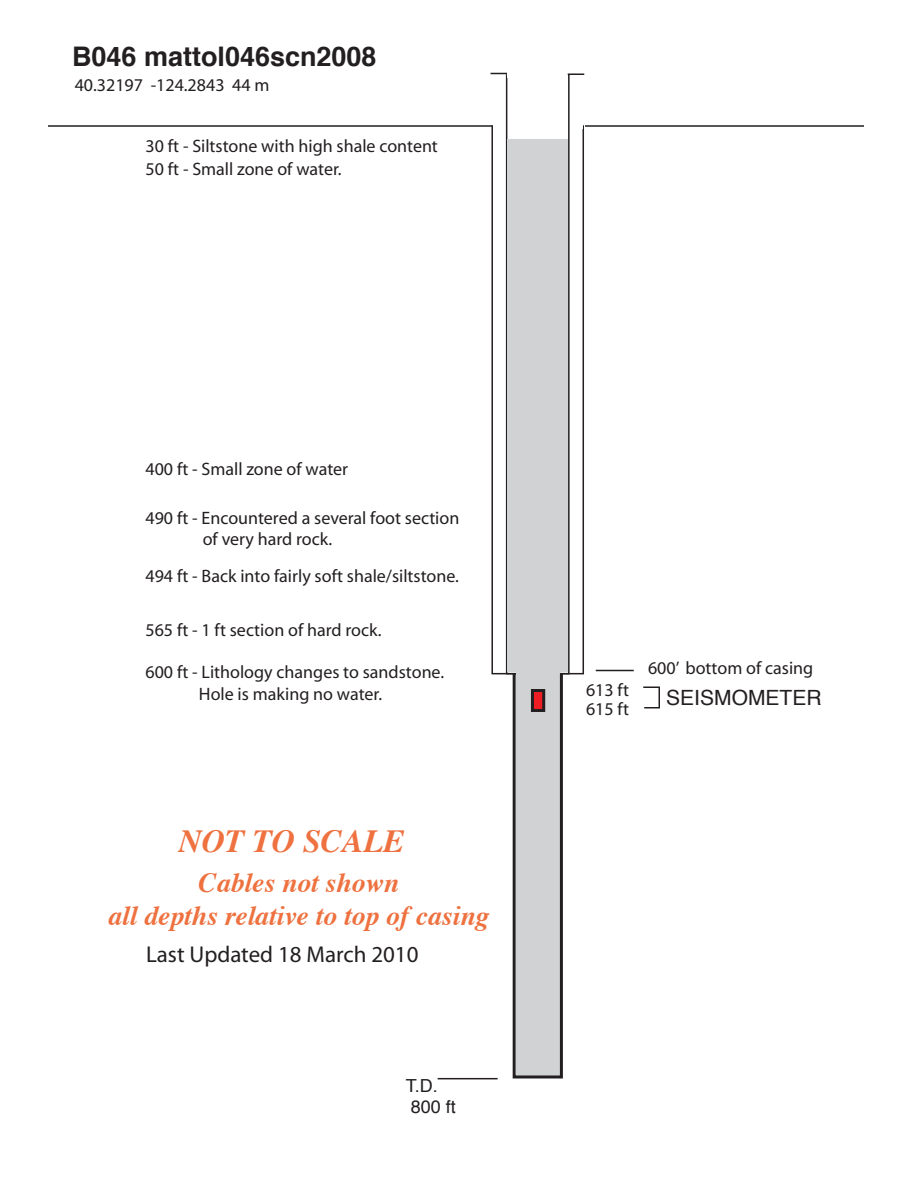
<style>
.page{position:relative;width:918px;height:1188px;background:#fff}
.page>*{position:absolute;margin:0;border:0;box-sizing:border-box;transform-origin:0 0}
.t1{font:italic 700 32.1px "Times";color:#ee713f}
.t2{font:italic 700 27.6px/33px "Times";color:#ee713f;text-align:center}
.t3{font:700 27px "Helvetica";color:#231f20}
.t4{font:22.95px "Myriad";color:#231f20}
.t5{font:21px "Helvetica";color:#231f20}
.t6{font:18px/21.6px "Myriad";color:#231f20}
.t7{font:18px/21.6px "Helvetica";color:#231f20}
</style>
<div class="page">
<div style="left:491px;top:125px;width:93px;height:549px;border:2px solid #231f20"></div>
<div style="left:493px;top:123px;width:90px;height:5px;background:#fff"></div>
<div style="left:506px;top:74px;width:64px;height:600px;border:2px solid #231f20"></div>
<div style="left:507px;top:72px;width:61px;height:5px;background:#fff"></div>
<hr style="left:438px;top:1078px;width:60px;height:1px;background:#231f20">
<div style="left:507px;top:139px;width:61px;height:533px;background:#d1d2d4"></div>
<svg style="left:511px;top:672px;width:53px;height:407px;background:#bebec0"></svg>
<svg style="left:643px;top:686px;width:17px;height:23px"></svg>
<hr style="left:48px;top:125px;width:444px;height:2px;background:#231f20">
<hr style="left:585px;top:125px;width:279px;height:2px;background:#231f20">
<svg style="left:490px;top:73px;width:17px;height:1px"></svg>
<svg style="left:568px;top:74px;width:16px;height:1px"></svg>
<div style="left:531px;top:689px;width:14px;height:23px;background:#ee1d23;border:3px solid #231f20"></div>
<hr style="left:596px;top:670px;width:38px;height:1px;background:#231f20">
<h3 class="t3" style="left:72px;top:35px;width:306px">B046 mattol046scn2008</h3>
<p class="t6" style="left:75px;top:75px;width:196px">40.32197 -124.2843 44 m</p>
<p class="t6" style="left:145px;top:135px;width:294px">30 ft - Siltstone with high shale content</p>
<p class="t6" style="left:145px;top:159px;width:198px">50 ft - Small zone of water.</p>
<p class="t6" style="left:145px;top:459px;width:204px">400 ft - Small zone of water</p>
<p class="t6" style="left:203px;top:507px;width:258px;text-indent:-57px">490 ft - Encountered a several foot section of very hard rock.</p>
<p class="t6" style="left:145px;top:566px;width:315px">494 ft - Back into fairly soft shale/siltstone.</p>
<p class="t6" style="left:145px;top:620px;width:237px">565 ft - 1 ft section of hard rock.</p>
<p class="t6" style="left:145px;top:662px;width:300px;text-align:center">600 ft - Lithology changes to sandstone.<br>Hole is making no water.</p>
<h1 class="t1" style="left:179px;top:811px;width:228px">NOT TO SCALE</h1>
<h2 class="t2" style="left:108px;top:864px;width:382px">Cables not shown<br>all depths relative to top of casing</h2>
<p class="t4" style="left:146px;top:943px;width:274px">Last Updated 18 March 2010</p>
<p class="t7" style="left:406px;top:1075px;width:52px">T.D.<br>800 ft</p>
<p class="t6" style="left:586px;top:680px;width:44px">613 ft</p>
<p class="t6" style="left:586px;top:699px;width:44px">615 ft</p>
<p class="t6" style="left:648px;top:657px;width:167px">600’ bottom of casing</p>
<p class="t5" style="left:666px;top:681px;width:157px">SEISMOMETER</p>
</div>
